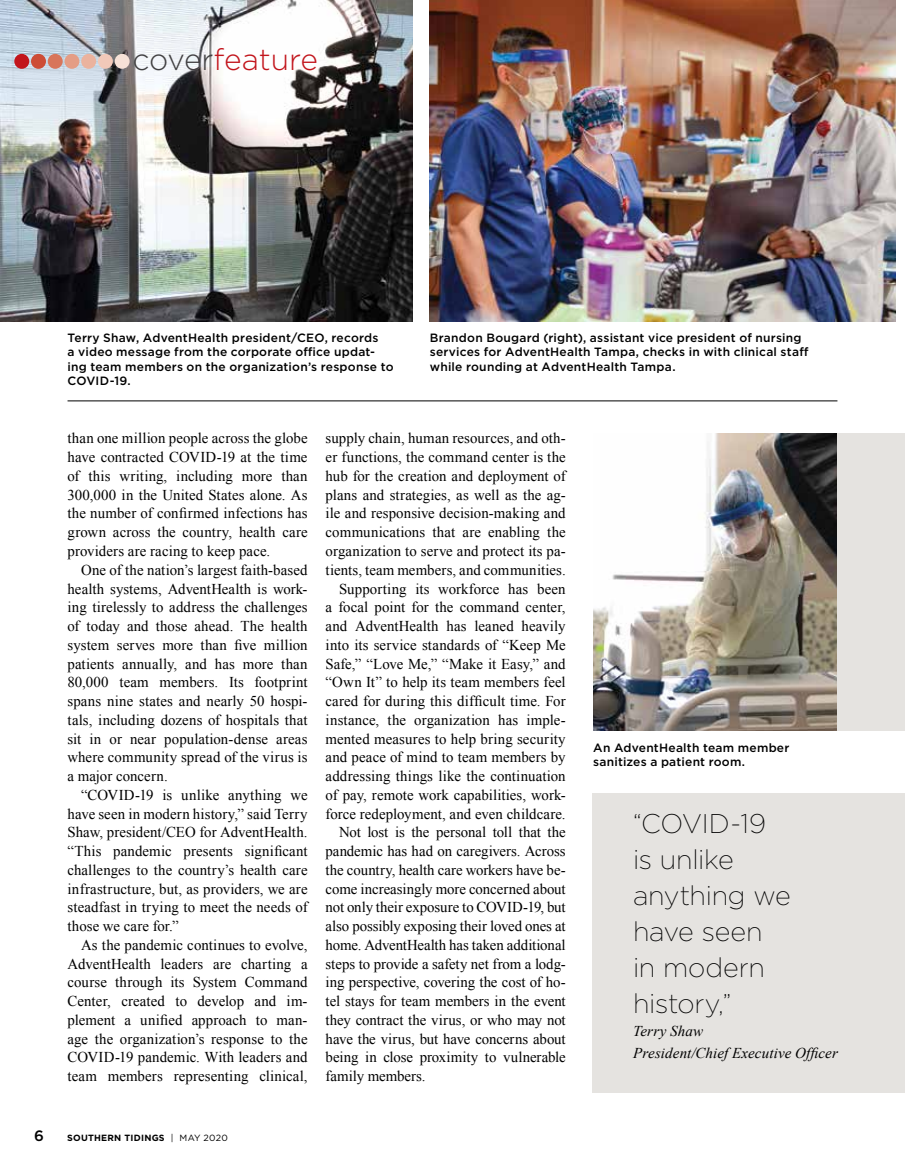
<style>
.page{position:relative;width:905px;height:1175px;background:#fff}
.page>*{position:absolute;margin:0;border:0;box-sizing:border-box;transform-origin:0 0}
.t1{font:300 30px "Gotham";letter-spacing:-.005em;color:#c2151c}
.t2{font:200 27px/36px "Gotham";letter-spacing:-.01em;color:#000}
.t3{font:15px "Times New Roman";letter-spacing:.005em;color:#000}
.t4{font:italic 15px/22.5px "Times New Roman";letter-spacing:.01em;color:#000}
.t5{font:500 15px "Gotham";color:#000}
.t6{font:500 12px/14.4px "Gotham";letter-spacing:.015em;color:#000}
.t7{font:700 9px "Gotham";letter-spacing:.025em;color:#000}
.s1{color:#414042}
.s2{font-weight:400}
</style>
<div class="page">
<img style="left:0;top:0;width:412px;height:321px">
<img style="left:593px;top:433px;width:244px;height:298px">
<img style="left:430px;top:0;width:465px;height:321px">
<div style="left:14px;top:54px;width:15px;height:15px;background:#c2151c;border-radius:50%"></div>
<div style="left:31px;top:54px;width:15px;height:15px;background:#cd4d36;border-radius:50%"></div>
<div style="left:48px;top:54px;width:15px;height:15px;background:#d8755a;border-radius:50%"></div>
<div style="left:64px;top:54px;width:15px;height:15px;background:#e49d85;border-radius:50%"></div>
<div style="left:81px;top:54px;width:15px;height:15px;background:#ebb39e;border-radius:50%"></div>
<div style="left:98px;top:54px;width:15px;height:15px;background:#f1c9b9;border-radius:50%"></div>
<div style="left:115px;top:54px;width:15px;height:15px;background:#f7e1d7;border-radius:50%"></div>
<div style="left:592px;top:793px;width:312px;height:299px;background:#e5e3e0"></div>
<div style="left:837px;top:433px;width:67px;height:298px;background:#e5e3e0"></div>
<hr style="left:68px;top:400px;width:769px;height:1px;background:#000">
<p class="t1" style="left:132px;top:41px;width:187px"><span class="s1">cover</span>feature</p>
<p class="t6" style="left:67px;top:330px;width:327px">Terry Shaw, AdventHealth president/CEO, records<br>a video message from the corporate office updat&shy;ing team members on the organization’s response to COVID-19.</p>
<p class="t6" style="left:430px;top:330px;width:380px">Brandon Bougard (right), assistant vice president of nursing services for AdventHealth Tampa, checks in with clinical staff while rounding at AdventHealth Tampa.</p>
<p class="t3" style="left:68px;top:428px;width:241px">than one million people across the globe</p>
<p class="t3" style="left:68px;top:447px;width:241px">have contracted COVID-19 at the time</p>
<p class="t3" style="left:68px;top:466px;width:241px">of this writing, including more than</p>
<p class="t3" style="left:68px;top:484px;width:241px">300,000 in the United States alone. As</p>
<p class="t3" style="left:68px;top:503px;width:241px">the number of confirmed infections has</p>
<p class="t3" style="left:68px;top:522px;width:241px">grown across the country, health care</p>
<p class="t3" style="left:68px;top:541px;width:204px">providers are racing to keep pace.</p>
<p class="t3" style="left:81px;top:559px;width:228px">One of the nation’s largest faith-based</p>
<p class="t3" style="left:68px;top:578px;width:241px">health systems, AdventHealth is work-</p>
<p class="t3" style="left:68px;top:597px;width:241px">ing tirelessly to address the challenges</p>
<p class="t3" style="left:68px;top:616px;width:241px">of today and those ahead. The health</p>
<p class="t3" style="left:68px;top:634px;width:241px">system serves more than five million</p>
<p class="t3" style="left:68px;top:653px;width:241px">patients annually, and has more than</p>
<p class="t3" style="left:68px;top:672px;width:241px">80,000 team members. Its footprint</p>
<p class="t3" style="left:68px;top:691px;width:241px">spans nine states and nearly 50 hospi-</p>
<p class="t3" style="left:68px;top:709px;width:241px">tals, including dozens of hospitals that</p>
<p class="t3" style="left:68px;top:728px;width:241px">sit in or near population-dense areas</p>
<p class="t3" style="left:68px;top:747px;width:241px">where community spread of the virus is</p>
<p class="t3" style="left:68px;top:766px;width:102px">a major concern.</p>
<p class="t3" style="left:81px;top:784px;width:228px">“COVID-19 is unlike anything we</p>
<p class="t3" style="left:68px;top:803px;width:241px">have seen in modern history,” said Terry</p>
<p class="t3" style="left:68px;top:822px;width:241px">Shaw, president/CEO for AdventHealth.</p>
<p class="t3" style="left:68px;top:841px;width:241px">“This pandemic presents significant</p>
<p class="t3" style="left:68px;top:859px;width:241px">challenges to the country’s health care</p>
<p class="t3" style="left:68px;top:878px;width:241px">infrastructure, but, as providers, we are</p>
<p class="t3" style="left:68px;top:897px;width:241px">steadfast in trying to meet the needs of</p>
<p class="t3" style="left:68px;top:916px;width:113px">those we care for.”</p>
<p class="t3" style="left:81px;top:934px;width:228px">As the pandemic continues to evolve,</p>
<p class="t3" style="left:68px;top:953px;width:241px">AdventHealth leaders are charting a</p>
<p class="t3" style="left:68px;top:972px;width:241px">course through its System Command</p>
<p class="t3" style="left:68px;top:991px;width:241px">Center, created to develop and im-</p>
<p class="t3" style="left:68px;top:1009px;width:241px">plement a unified approach to man-</p>
<p class="t3" style="left:68px;top:1028px;width:241px">age the organization’s response to the</p>
<p class="t3" style="left:68px;top:1047px;width:241px">COVID-19 pandemic. With leaders and</p>
<p class="t3" style="left:68px;top:1066px;width:241px">team members representing clinical,</p>
<p class="t3" style="left:325px;top:428px;width:241px">supply chain, human resources, and oth-</p>
<p class="t3" style="left:325px;top:447px;width:241px">er functions, the command center is the</p>
<p class="t3" style="left:325px;top:466px;width:241px">hub for the creation and deployment of</p>
<p class="t3" style="left:325px;top:484px;width:241px">plans and strategies, as well as the ag-</p>
<p class="t3" style="left:325px;top:503px;width:241px">ile and responsive decision-making and</p>
<p class="t3" style="left:325px;top:522px;width:241px">communications that are enabling the</p>
<p class="t3" style="left:325px;top:541px;width:241px">organization to serve and protect its pa-</p>
<p class="t3" style="left:325px;top:559px;width:241px">tients, team members, and communities.</p>
<p class="t3" style="left:339px;top:578px;width:228px">Supporting its workforce has been</p>
<p class="t3" style="left:325px;top:597px;width:241px">a focal point for the command center,</p>
<p class="t3" style="left:325px;top:616px;width:241px">and AdventHealth has leaned heavily</p>
<p class="t3" style="left:325px;top:634px;width:241px">into its service standards of “Keep Me</p>
<p class="t3" style="left:325px;top:653px;width:241px">Safe,” “Love Me,” “Make it Easy,” and</p>
<p class="t3" style="left:325px;top:672px;width:241px">“Own It” to help its team members feel</p>
<p class="t3" style="left:325px;top:691px;width:241px">cared for during this difficult time. For</p>
<p class="t3" style="left:325px;top:709px;width:241px">instance, the organization has imple-</p>
<p class="t3" style="left:325px;top:728px;width:241px">mented measures to help bring security</p>
<p class="t3" style="left:325px;top:747px;width:241px">and peace of mind to team members by</p>
<p class="t3" style="left:325px;top:766px;width:241px">addressing things like the continuation</p>
<p class="t3" style="left:325px;top:784px;width:241px">of pay, remote work capabilities, work-</p>
<p class="t3" style="left:325px;top:803px;width:241px">force redeployment, and even childcare.</p>
<p class="t3" style="left:339px;top:822px;width:228px">Not lost is the personal toll that the</p>
<p class="t3" style="left:325px;top:841px;width:241px">pandemic has had on caregivers. Across</p>
<p class="t3" style="left:325px;top:859px;width:241px">the country, health care workers have be-</p>
<p class="t3" style="left:325px;top:878px;width:241px">come increasingly more concerned about</p>
<p class="t3" style="left:325px;top:897px;width:241px">not only their exposure to COVID-19, but</p>
<p class="t3" style="left:325px;top:916px;width:241px">also possibly exposing their loved ones at</p>
<p class="t3" style="left:325px;top:934px;width:241px">home. AdventHealth has taken additional</p>
<p class="t3" style="left:325px;top:953px;width:241px">steps to provide a safety net from a lodg-</p>
<p class="t3" style="left:325px;top:972px;width:241px">ing perspective, covering the cost of ho-</p>
<p class="t3" style="left:325px;top:991px;width:241px">tel stays for team members in the event</p>
<p class="t3" style="left:325px;top:1009px;width:241px">they contract the virus, or who may not</p>
<p class="t3" style="left:325px;top:1028px;width:241px">have the virus, but have concerns about</p>
<p class="t3" style="left:325px;top:1047px;width:241px">being in close proximity to vulnerable</p>
<p class="t3" style="left:325px;top:1066px;width:101px">family members.</p>
<p class="t5" style="left:34px;top:1125px;width:11px">6</p>
<p class="t7" style="left:67px;top:1131px;width:162px">SOUTHERN TIDINGS <span class="s2">| MAY 2020</span></p>
<p class="t6" style="left:593px;top:740px;width:198px">An AdventHealth team member sanitizes a patient room.</p>
<p class="t2" style="left:633px;top:805px;width:159px">“COVID-19 is unlike anything we have seen in modern history,”</p>
<p class="t4" style="left:633px;top:1019px;width:206px">Terry Shaw<br>President/Chief Executive Officer</p>
</div>
